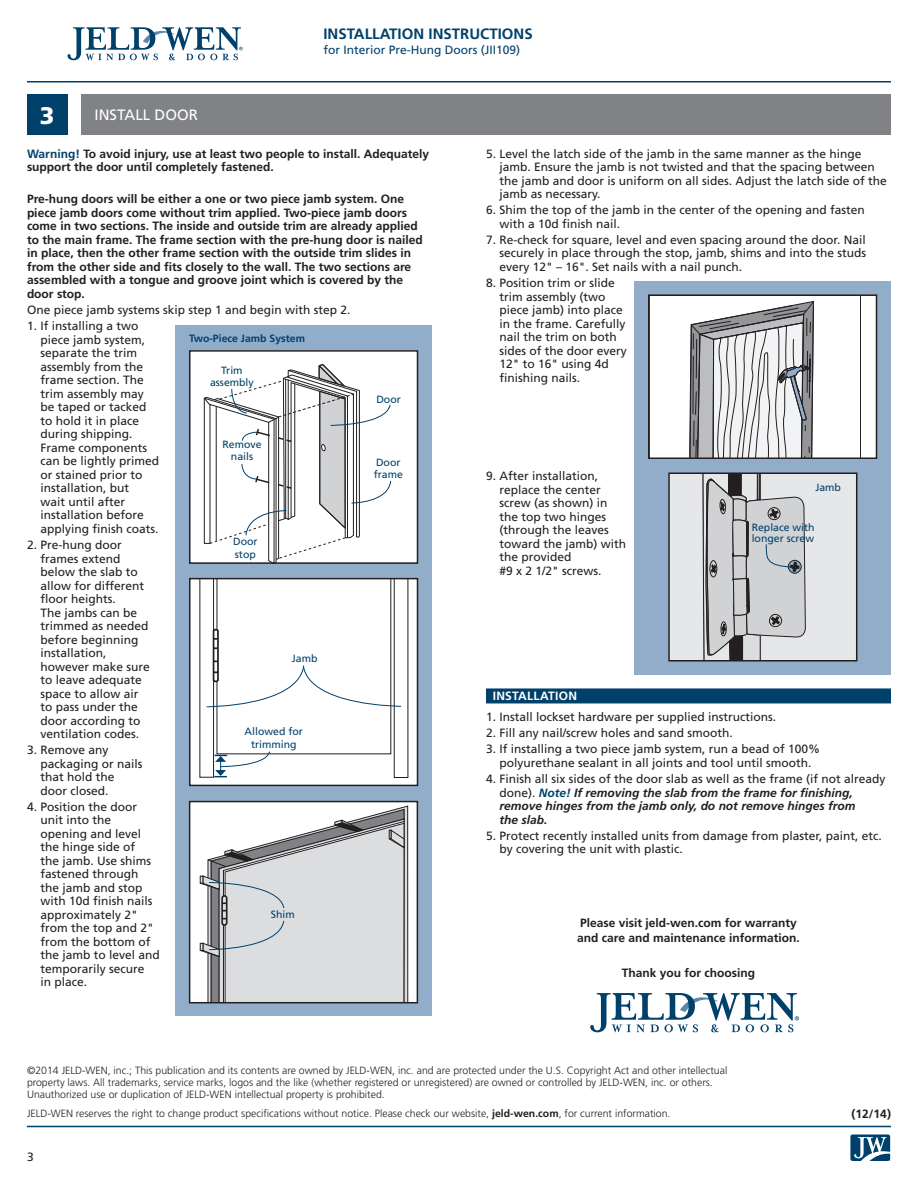
<style>
.page{position:relative;width:918px;height:1188px;background:#fff}
.page>*{position:absolute;margin:0;border:0;box-sizing:border-box;transform-origin:0 0}
._08_-_Section_Number{font:900 24px "Frutiger LT Std";color:#fff}
.t1{font:700 15px "Frutiger LT Std";color:#00416b}
._07b_-_Section_Headl{font:15px "Frutiger LT Std";color:#fff}
._06_-_Numbered_Text{font:12px/13.5px "Frutiger LT Std";color:#231f20}
._03_-_Body_text_65_b{font:700 12px/13.5px "Frutiger LT Std";color:#231f20}
._06_-_Numbered_Text-2{font:italic 700 12px/13.5px "Frutiger LT Std";color:#231f20}
.t2{font:12px "Frutiger LT Std";color:#00416b}
._04-_Barred_Headings{font:700 12px "Frutiger LT Std";letter-spacing:.02em;color:#fff}
._02_-_Body_text_55_r{font:12px "Frutiger LT Std";color:#231f20}
.t3{font:300 10.5px/12px "Frutiger LT Std";color:#231f20}
.Callouts{font:10.5px/12.6px "Frutiger LT Std";color:#00416b;text-align:center}
._10_-_Callout{font:10.5px/10.5px "Frutiger LT Std";color:#00416b}
._12_-_Callout_Headin{font:700 10.5px "Frutiger LT Std";color:#00416b}
.s1{color:#00416b}
.s2{font-weight:400;font-style:normal}
.s3{font-weight:700}
</style>
<div class="page">
<hr style="left:27px;top:81px;width:864px;height:1px;background:#00416b">
<hr style="left:27px;top:1126px;width:864px;height:1px;background:#00416b">
<svg style="left:68px;top:27px;width:175px;height:33px"></svg>
<svg style="left:850px;top:1134px;width:41px;height:27px"></svg>
<svg style="left:590px;top:993px;width:209px;height:39px"></svg>
<div style="left:81px;top:94px;width:810px;height:41px;background:#808285"></div>
<div style="left:27px;top:94px;width:41px;height:41px;background:#00416b"></div>
<div style="left:486px;top:688px;width:405px;height:15px;background:#00416b"></div>
<div style="left:634px;top:281px;width:257px;height:393px;background:#92adc9"></div>
<div style="left:176px;top:326px;width:256px;height:690px;background:#92adc9"></div>
<div style="left:190px;top:351px;width:228px;height:212px;background:#fff"></div>
<div style="left:189px;top:350px;width:229px;height:214px;border:2px solid #231f20"></div>
<svg style="left:204px;top:364px;width:188px;height:199px"></svg>
<div style="left:649px;top:295px;width:228px;height:163px;background:#fff"></div>
<svg style="left:689px;top:297px;width:172px;height:159px"></svg>
<div style="left:648px;top:294px;width:229px;height:165px;border:2px solid #231f20"></div>
<div style="left:190px;top:579px;width:228px;height:206px;background:#fff"></div>
<div style="left:189px;top:578px;width:229px;height:208px;border:2px solid #231f20"></div>
<svg style="left:200px;top:579px;width:208px;height:199px"></svg>
<div style="left:190px;top:802px;width:227px;height:201px;background:#fff"></div>
<div style="left:189px;top:801px;width:229px;height:202px;border:2px solid #231f20"></div>
<svg style="left:200px;top:805px;width:208px;height:198px"></svg>
<svg style="left:669px;top:473px;width:188px;height:188px;background:#cbccce"></svg>
<p class="_08_-_Section_Number" style="left:40px;top:101px;width:16px">3</p>
<p class="_07b_-_Section_Headl" style="left:94px;top:106px;width:105px">INSTALL DOOR</p>
<p class="t1" style="left:323px;top:25px;width:211px">INSTALLATION INSTRUCTIONS</p>
<p class="t2" style="left:323px;top:42px;width:198px">for Interior Pre-Hung Doors (JII109)</p>
<p class="_03_-_Body_text_65_b" style="left:27px;top:147px;width:404px"><span class="s1">Warning!</span> To avoid injury, use at least two people to install. Adequately support the door until completely fastened.</p>
<p class="_03_-_Body_text_65_b" style="left:27px;top:193px;width:397px">Pre-hung doors will be either a one or two piece jamb system. One piece jamb doors come without trim applied. Two-piece jamb doors come in two sections. The inside and outside trim are already applied to the main frame. The frame section with the pre-hung door is nailed in place, then the other frame section with the outside trim slides in from the other side and fits closely to the wall. The two sections are assembled with a tongue and groove joint which is covered by the door stop.</p>
<p class="_06_-_Numbered_Text" style="left:27px;top:303px;width:325px">One piece jamb systems skip step 1 and begin with step 2.</p>
<p class="_06_-_Numbered_Text" style="left:40px;top:319px;width:120px;text-indent:-14px">1. If installing a two piece jamb system, separate the trim assembly from the frame section. The trim assembly may be taped or tacked to hold it in place during shipping.<br>Frame components can be lightly primed or stained prior to installation, but<br>wait until after installation before applying finish coats.</p>
<p class="_06_-_Numbered_Text" style="left:40px;top:538px;width:111px;text-indent:-14px">2. Pre-hung door frames extend below the slab to allow for different floor heights.<br>The jambs can be trimmed as needed before beginning installation, however make sure to leave adequate space to allow air to pass under the door according to ventilation codes.</p>
<p class="_06_-_Numbered_Text" style="left:40px;top:743px;width:104px;text-indent:-14px">3. Remove any packaging or nails that hold the door closed.</p>
<p class="_06_-_Numbered_Text" style="left:40px;top:800px;width:121px;text-indent:-14px">4. Position the door unit into the opening and level the hinge side of<br>the jamb. Use shims fastened through the jamb and stop with 10d finish nails approximately 2" from the top and 2" from the bottom of the jamb to level and temporarily secure<br>in place.</p>
<p class="_12_-_Callout_Headin" style="left:189px;top:333px;width:118px">Two-Piece Jamb System</p>
<p class="Callouts" style="left:210px;top:364px;width:45px">Trim assembly</p>
<p class="Callouts" style="left:376px;top:393px;width:26px">Door</p>
<p class="Callouts" style="left:222px;top:438px;width:41px">Remove nails</p>
<p class="Callouts" style="left:374px;top:456px;width:31px;text-align:left">Door frame</p>
<p class="Callouts" style="left:233px;top:535px;width:26px;text-align:left">Door stop</p>
<p class="Callouts" style="left:292px;top:652px;width:27px">Jamb</p>
<p class="Callouts" style="left:245px;top:725px;width:60px">Allowed for trimming</p>
<p class="Callouts" style="left:271px;top:908px;width:25px">Shim</p>
<p class="_06_-_Numbered_Text" style="left:500px;top:147px;width:389px;text-indent:-14px">5. Level the latch side of the jamb in the same manner as the hinge jamb. Ensure the jamb is not twisted and that the spacing between the jamb and door is uniform on all sides. Adjust the latch side of the jamb as necessary.</p>
<p class="_06_-_Numbered_Text" style="left:500px;top:203px;width:367px;text-indent:-14px">6. Shim the top of the jamb in the center of the opening and fasten with a 10d finish nail.</p>
<p class="_06_-_Numbered_Text" style="left:500px;top:233px;width:368px;text-align:justify;text-indent:-14px">7. Re-check for square, level and even spacing around the door. Nail securely in place through the stop, jamb, shims and into the studs every 12" – 16". Set nails with a nail punch.</p>
<p class="_06_-_Numbered_Text" style="left:500px;top:276px;width:129px;text-indent:-14px">8. Position trim or slide trim assembly (two piece jamb) into place in the frame. Carefully nail the trim on both sides of the door every<br>12" to 16" using 4d finishing nails.</p>
<p class="_06_-_Numbered_Text" style="left:500px;top:469px;width:128px;text-indent:-14px">9. After installation, replace the center screw (as shown) in the top two hinges (through the leaves toward the jamb) with the provided<br>#9 x 2 1/2" screws.</p>
<p class="_10_-_Callout" style="left:815px;top:482px;width:27px">Jamb</p>
<p class="_10_-_Callout" style="left:752px;top:522px;width:65px">Replace with longer screw</p>
<p class="_04-_Barred_Headings" style="left:493px;top:689px;width:86px">INSTALLATION</p>
<p class="_06_-_Numbered_Text" style="left:486px;top:710px;width:292px">1. Install lockset hardware per supplied instructions.</p>
<p class="_06_-_Numbered_Text" style="left:486px;top:726px;width:248px">2. Fill any nail/screw holes and sand smooth.</p>
<p class="_06_-_Numbered_Text" style="left:486px;top:743px;width:336px;text-align:center">3. If installing a two piece jamb system, run a bead of 100% polyurethane sealant in all joints and tool until smooth.</p>
<p class="_06_-_Numbered_Text-2" style="left:500px;top:772px;width:388px;text-indent:-14px"><span class="s2">4. Finish all six sides of the door slab as well as the frame (if not already done).</span> <span class="s1">Note!</span> If removing the slab from the frame for finishing, remove hinges from the jamb only, do not remove hinges from<br>the slab.</p>
<p class="_06_-_Numbered_Text" style="left:500px;top:829px;width:384px;text-indent:-14px">5. Protect recently installed units from damage from plaster, paint, etc. by covering the unit with plastic.</p>
<p class="_03_-_Body_text_65_b" style="left:577px;top:915px;width:224px;line-height:15px">Please visit jeld-wen.com for warranty and care and maintenance information.</p>
<p class="_03_-_Body_text_65_b" style="left:622px;top:967px;width:135px">Thank you for choosing</p>
<p class="t3" style="left:27px;top:1065px;width:702px">©2014 JELD-WEN, inc.; This publication and its contents are owned by JELD-WEN, inc. and are protected under the U.S. Copyright Act and other intellectual property laws. All trademarks, service marks, logos and the like (whether registered or unregistered) are owned or controlled by JELD-WEN, inc. or others.<br>Unauthorized use or duplication of JELD-WEN intellectual property is prohibited.</p>
<p class="t3" style="left:27px;top:1108px;width:645px">JELD-WEN reserves the right to change product specifications without notice. Please check our website, <span class="s3">jeld-wen.com</span>, for current information.</p>
<p class="_03_-_Body_text_65_b" style="left:852px;top:1107px;width:41px">(12/14)</p>
<p class="_02_-_Body_text_55_r" style="left:27px;top:1150px;width:8px">3</p>
</div>
